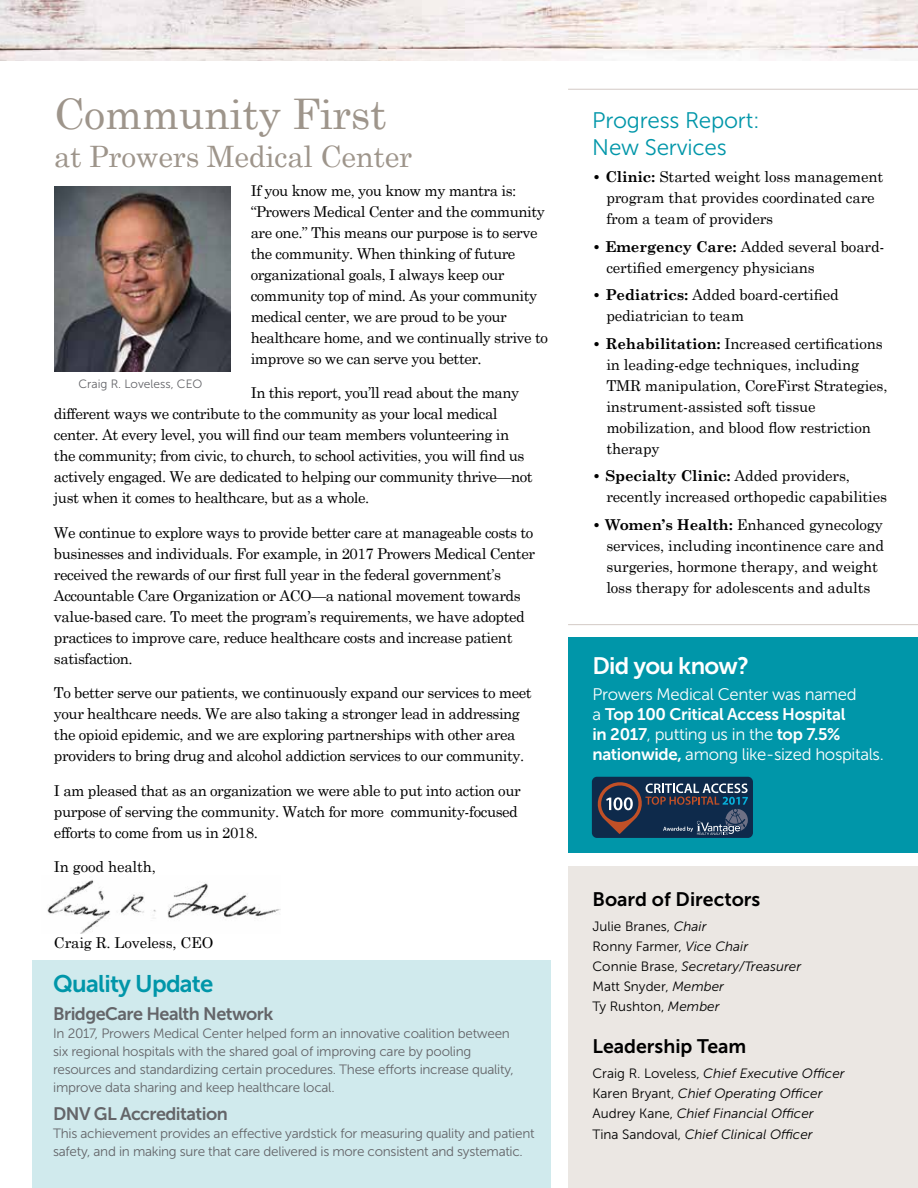
<style>
.page{position:relative;width:918px;height:1188px;background:#fff}
.page>*{position:absolute;margin:0;border:0;box-sizing:border-box;transform-origin:0 0}
.t1{font:42.15px "Century Schoolbook";letter-spacing:-.01em;color:#9e958b}
.t2{font:29.55px "Century Schoolbook";letter-spacing:-.01em;color:#9e958b}
.t3{font:24px "Museo Sans 700";letter-spacing:-.03em;color:#0096a9}
.t4{font:23.7px "Museo Sans 700";letter-spacing:-.03em;color:#fff}
.t5{font:22.5px/27px "Museo Sans 300";letter-spacing:-.01em;color:#0096a9}
.t6{font:19.5px "Museo Sans 700";color:#000}
.t7{font:18px "Museo Sans 700";letter-spacing:-.03em;color:#646569}
.t8{font:16.8px/20.1px "Museo Sans 300";letter-spacing:-.02em;color:#fff}
.t9{font:16.8px "Museo Sans 700";letter-spacing:-.02em;color:#fff}
.t10{font:15px/21px "Century Schoolbook";letter-spacing:-.03em;color:#000}
.t11{font:15px/21px "Century Schoolbook";letter-spacing:-.01em;color:#000}
.t12{font:13.5px/18px "Museo Sans 300";letter-spacing:-.02em;color:#646569}
.t13{font:italic 13.5px/20.1px "Museo Sans 300";color:#000}
.t14{font:13.5px/20.1px "Museo Sans 300";color:#000}
.t15{font:12px "Museo Sans 300";color:#646569}
.s1{font-weight:700}
.s2{font-family:"Museo Sans 300"}
.s3{font-family:"Museo Sans 700"}
.s4{font-style:italic}
.s5{font-style:normal}
</style>
<div class="page">
<img style="left:47px;top:880px;width:234px;height:54px">
<img style="left:0;top:0;width:918px;height:60px">
<img style="left:54px;top:186px;width:176px;height:185px">
<hr style="left:568px;top:624px;width:350px;height:1px;background:#d3cac5">
<hr style="left:568px;top:89px;width:350px;height:1px;background:#d3cac5">
<div style="left:568px;top:867px;width:350px;height:321px;background:#ebe7e3"></div>
<div style="left:32px;top:960px;width:519px;height:228px;background:#d0eaed"></div>
<div style="left:568px;top:637px;width:350px;height:215px;background:#0096a9"></div>
<div style="left:592px;top:777px;width:161px;height:61px;background:#0e2a4b;border-radius:5px"></div>
<svg style="left:597px;top:782px;width:151px;height:53px"></svg>
<h1 class="t1" style="left:54px;top:88px;width:334px">Community First</h1>
<h2 class="t2" style="left:54px;top:137px;width:360px">at Prowers Medical Center</h2>
<p class="t10" style="left:251px;top:179px;width:299px">If you know me, you know my mantra is: “Prowers Medical Center and the community are one.” This means our purpose is to serve the community. When thinking of future organizational goals, I always keep our community top of mind. As your community medical center, we are proud to be your healthcare home, and we continually strive to improve so we can serve you better.</p>
<p class="t10" style="left:54px;top:382px;width:480px;text-indent:197px">In this report, you’ll read about the many different ways we contribute to the community as your local medical center. At every level, you will find our team members volunteering in the community; from civic, to church, to school activities, you will find us actively engaged. We are dedicated to helping our community thrive—not just when it comes to healthcare, but as a whole.</p>
<p class="t10" style="left:54px;top:521px;width:483px">We continue to explore ways to provide better care at manageable costs to businesses and individuals. For example, in 2017 Prowers Medical Center received the rewards of our first full year in the federal government’s Accountable Care Organization or ACO—a national movement towards value-based care. To meet the program’s requirements, we have adopted practices to improve care, reduce healthcare costs and increase patient satisfaction.</p>
<p class="t10" style="left:54px;top:682px;width:479px">To better serve our patients, we continuously expand our services to meet your healthcare needs. We are also taking a stronger lead in addressing the opioid epidemic, and we are exploring partnerships with other area providers to bring drug and alcohol addiction services to our community.</p>
<p class="t10" style="left:54px;top:779px;width:468px">I am pleased that as an organization we were able to put into action our purpose of serving the community. Watch for more community-focused efforts to come from us in 2018.</p>
<p class="t11" style="left:54px;top:856px;width:104px">In good health,</p>
<p class="t15" style="left:78px;top:377px;width:125px">Craig R. Loveless, CEO</p>
<p class="t11" style="left:54px;top:932px;width:161px">Craig R. Loveless, CEO</p>
<h3 class="t3" style="left:53px;top:970px;width:162px">Quality Update</h3>
<p class="t7" style="left:53px;top:1004px;width:222px">BridgeCare Health Network</p>
<p class="t12" style="left:53px;top:1024px;width:462px">In 2017, Prowers Medical Center helped form an innovative coalition between six regional hospitals with the shared goal of improving care by pooling resources and standardizing certain procedures. These efforts increase quality, improve data sharing and keep healthcare local.</p>
<p class="t7" style="left:53px;top:1104px;width:176px">DNV GL Accreditation</p>
<p class="t12" style="left:53px;top:1125px;width:483px">This achievement provides an effective yardstick for measuring quality and patient safety, and in making sure that care delivered is more consistent and systematic.</p>
<h3 class="t5" style="left:592px;top:106px;width:169px">Progress Report:<br>New Services</h3>
<p class="t11" style="left:606px;top:166px;width:279px;text-indent:-14px"><span class="s1">• Clinic:</span> Started weight loss management program that provides coordinated care from a team of providers</p>
<p class="t11" style="left:606px;top:235px;width:280px;text-indent:-14px"><span class="s1">• Emergency Care:</span> Added several board&shy;certified emergency physicians</p>
<p class="t11" style="left:606px;top:284px;width:234px;text-indent:-14px"><span class="s1">• Pediatrics:</span> Added board-certified pediatrician to team</p>
<p class="t11" style="left:606px;top:332px;width:283px;text-indent:-14px"><span class="s1">• Rehabilitation:</span> Increased certifications in leading-edge techniques, including TMR manipulation, CoreFirst Strategies, instrument-assisted soft tissue mobilization, and blood flow restriction therapy</p>
<p class="t11" style="left:606px;top:465px;width:282px;text-indent:-14px"><span class="s1">• Specialty Clinic:</span> Added providers, recently increased orthopedic capabilities</p>
<p class="t11" style="left:606px;top:513px;width:279px;text-indent:-14px"><span class="s1">• Women’s Health:</span> Enhanced gynecology services, including incontinence care and surgeries, hormone therapy, and weight loss therapy for adolescents and adults</p>
<h3 class="t4" style="left:592px;top:652px;width:158px">Did you know?</h3>
<p class="t8" style="left:592px;top:684px;width:266px">Prowers Medical Center was named</p>
<p class="t9" style="left:592px;top:705px;width:254px"><span class="s2">a</span> Top 100 Critical Access Hospital</p>
<p class="t8" style="left:592px;top:724px;width:293px"><span class="s3">in 2017</span>, putting us in the <span class="s3">top 7.5% nationwide,</span> among like-sized hospitals.</p>
<h3 class="t6" style="left:592px;top:888px;width:169px">Board of Directors</h3>
<p class="t14" style="left:592px;top:916px;width:210px">Julie Branes, <span class="s4">Chair<br></span>Ronny Farmer, <span class="s4">Vice Chair<br></span>Connie Brase, <span class="s4">Secretary/Treasurer<br></span>Matt Snyder, <span class="s4">Member<br></span>Ty Rushton, <span class="s4">Member</span></p>
<h3 class="t6" style="left:592px;top:1036px;width:155px">Leadership Team</h3>
<p class="t13" style="left:592px;top:1063px;width:254px"><span class="s5">Craig R. Loveless,</span> Chief Executive Officer <span class="s5">Karen Bryant,</span> Chief Operating Officer <span class="s5">Audrey Kane,</span> Chief Financial Officer<br><span class="s5">Tina Sandoval,</span> Chief Clinical Officer</p>
</div>
